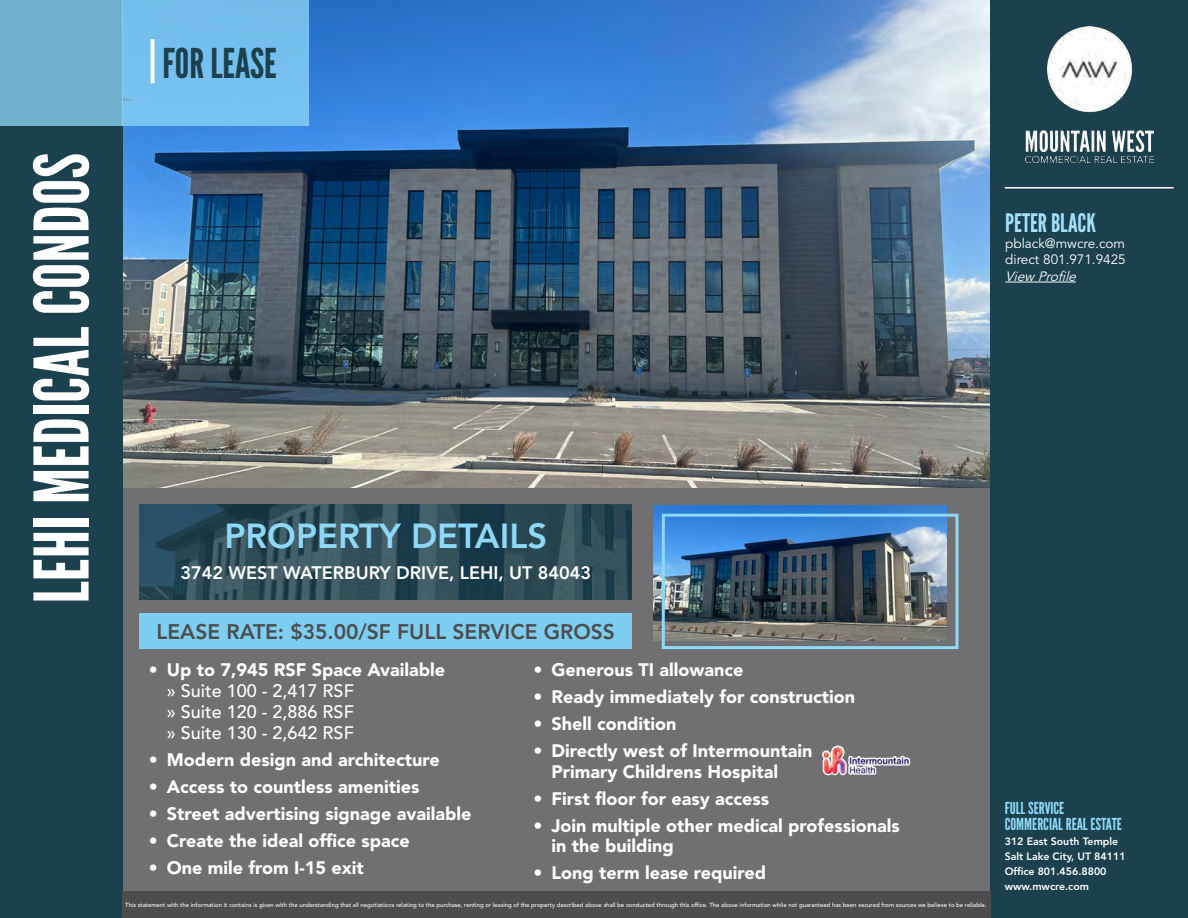
<style>
.page{position:relative;width:1188px;height:918px;background:#fff}
.page>*{position:absolute;margin:0;border:0;box-sizing:border-box;transform-origin:0 0}
.t1{font:75px "League Gothic";color:#fff}
.t2{font:40.95px "League Gothic";color:#1b404e}
.t3{font:800 34.5px "Avenir LT Std";color:#8ed8f8}
.t4{font:25.5px "League Gothic";color:#a4e0f9}
.t5{font:800 21px "Avenir LT Std";color:#4d4d4f}
.t6{font:900 18px/20.2px "Avenir LT Std";color:#fff}
.t7{font:500 18px/21px "Avenir LT Std";color:#fff}
.t8{font:800 18px "Avenir LT Std";color:#fff}
.t9{font:16.5px/16.5px "League Gothic";color:#8ed8f8}
.t10{font:13.5px/16.2px "Avenir LT Std";color:#fff}
.t11{font:italic 13.5px "Avenir LT Std";color:#fff}
.t12{font:800 10.65px/15px "Avenir LT Std";color:#fff}
.t13{font:500 6px "Avenir LT Std";color:#fff}
.s1{color:#fff}
.s2{font-weight:900}
</style>
<div class="page">
<div style="left:122px;top:0;width:868px;height:892px;background:#707072"></div>
<img style="left:122px;top:0;width:868px;height:487px">
<svg style="left:140px;top:504px;width:492px;height:96px"></svg>
<img style="left:653px;top:505px;width:306px;height:144px">
<div style="left:140px;top:613px;width:492px;height:36px;background:#7dcef1"></div>
<img style="left:822px;top:745px;width:89px;height:31px">
<div style="left:0;top:0;width:122px;height:918px;background:#1b404e"></div>
<div style="left:0;top:0;width:122px;height:125px;background:#71b1cd"></div>
<div style="left:990px;top:0;width:198px;height:918px;background:#1b404e"></div>
<img style="left:1025px;top:27px;width:128px;height:135px">
<hr style="left:1005px;top:187px;width:169px;height:2px;background:#fff">
<div style="left:122px;top:891px;width:868px;height:27px;background:#4d4d4f"></div>
<hr style="left:1005px;top:282px;width:71px;height:1px;background:#fff">
<div style="left:122px;top:0;width:187px;height:125px;background:#75c0ef"></div>
<p class="t1" style="left:17px;top:604px;width:452px;rotate:-90deg">LEHI MEDICAL CONDOS</p>
<p class="t2" style="left:149px;top:39px;width:129px"><span class="s1">|</span> FOR LEASE</p>
<h3 class="t4" style="left:1005px;top:208px;width:92px">PETER BLACK</h3>
<p class="t10" style="left:1005px;top:236px;width:122px">pblack@mwcre.com direct 801.971.9425</p>
<p class="t11" style="left:1005px;top:268px;width:76px">View Profile</p>
<p class="t3" style="left:224px;top:516px;width:324px">PROPERTY DETAILS</p>
<p class="t8" style="left:180px;top:562px;width:412px">3742 WEST WATERBURY DRIVE, LEHI, UT 84043</p>
<p class="t5" style="left:157px;top:619px;width:460px">LEASE RATE: $35.00/SF FULL SERVICE GROSS</p>
<p class="t7" style="left:167px;top:660px;width:280px;text-indent:-18px"><span class="s2">• Up to 7,945 RSF Space Available </span>» Suite 100 - 2,417 RSF<br>» Suite 120 - 2,886 RSF<br>» Suite 130 - 2,642 RSF</p>
<p class="t6" style="left:149px;top:750px;width:292px">• Modern design and architecture</p>
<p class="t6" style="left:149px;top:777px;width:272px">• Access to countless amenities</p>
<p class="t6" style="left:149px;top:804px;width:324px">• Street advertising signage available</p>
<p class="t6" style="left:149px;top:831px;width:262px">• Create the ideal office space</p>
<p class="t6" style="left:149px;top:858px;width:216px">• One mile from I-15 exit</p>
<p class="t6" style="left:533px;top:660px;width:211px">• Generous TI allowance</p>
<p class="t6" style="left:533px;top:687px;width:323px">• Ready immediately for construction</p>
<p class="t6" style="left:533px;top:714px;width:145px">• Shell condition</p>
<p class="t6" style="left:551px;top:741px;width:262px;text-indent:-18px">• Directly west of Intermountain<br>Primary Childrens Hospital</p>
<p class="t6" style="left:533px;top:788px;width:237px">• First floor for easy access</p>
<p class="t6" style="left:551px;top:815px;width:350px;text-indent:-18px">• Join multiple other medical professionals in the building</p>
<p class="t6" style="left:533px;top:862px;width:234px">• Long term lease required</p>
<p class="t13" style="left:125px;top:901px;width:863px">This statement with the information it contains is given with the understanding that all negotiations relating to the purchase, renting or leasing of the property described above shall be conducted through this office. The above information while not guaranteed has been secured from sources we believe to be reliable.</p>
<p class="t9" style="left:1005px;top:800px;width:119px">FULL SERVICE<br>COMMERCIAL REAL ESTATE</p>
<p class="t12" style="left:1005px;top:834px;width:122px">312 East South Temple<br>Salt Lake City, UT 84111<br>Office 801.456.8800 www.mwcre.com</p>
</div>
